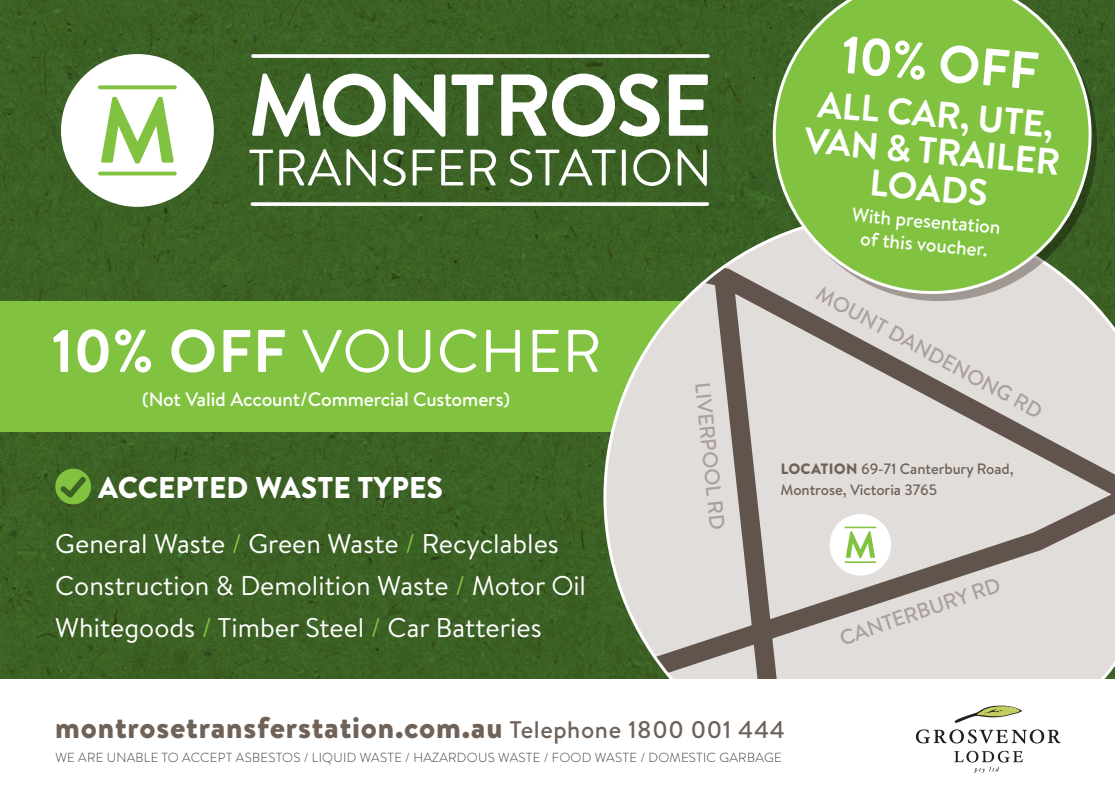
<style>
.page{position:relative;width:1115px;height:800px;background:#fff}
.page>*{position:absolute;margin:0;border:0;box-sizing:border-box;transform-origin:0 0}
.t1{font:60px "Brandon Text";letter-spacing:.02em;color:#fff}
.t2{font:700 52.5px "Brandon Text";color:#fff}
.t3{font:700 36.9px/36.9px "Brandon Text";color:#fff;text-align:center}
.t4{font:900 30px "Brandon Text";letter-spacing:.025em;color:#6f6259}
.t5{font:900 30px "Brandon Text";color:#fff}
.t6{font:27px/42px "Brandon Text";color:#fff}
.t7{font:500 21.15px "Brandon Text";color:#aba09a}
.t8{font:500 19.35px/23.2px "Brandon Text";letter-spacing:-.005em;color:#fff;text-align:center}
.t9{font:500 15px "Brandon Text";letter-spacing:-.005em;color:#6f6259}
.t10{font:300 13.2px "Brandon Text";letter-spacing:.02em;color:#3e3e3f}
.s1{font-weight:700}
.s2{font-weight:900}
.s3{color:#81c340}
.s4{font-weight:500;font-size:24px}
</style>
<div class="page">
<img style="left:0;top:0;width:1114px;height:678px">
<div style="left:0;top:301px;width:709px;height:130px;background:#81c340"></div>
<svg style="left:603px;top:213px;width:511px;height:466px;background:#c2c2b7"></svg>
<div style="left:829px;top:514px;width:61px;height:61px;background:#fff;border-radius:50%"></div>
<svg style="left:845px;top:531px;width:29px;height:27px"></svg>
<hr style="left:844px;top:526px;width:31px;height:2px;background:#81c340">
<hr style="left:844px;top:561px;width:31px;height:2px;background:#81c340">
<svg style="left:55px;top:468px;width:36px;height:36px"></svg>
<svg style="left:249px;top:54px;width:460px;height:152px;fill:#3d6426"></svg>
<div style="left:61px;top:54px;width:153px;height:153px;background:#fff;border-radius:50%"></div>
<svg style="left:101px;top:97px;width:73px;height:66px"></svg>
<svg style="left:98px;top:85px;width:79px;height:4px"></svg>
<hr style="left:98px;top:172px;width:79px;height:3px;background:#81c340;border-radius:2px">
<svg style="left:915px;top:729px;width:145px;height:14px"></svg>
<svg style="left:954px;top:750px;width:68px;height:22px"></svg>
<svg style="left:954px;top:705px;width:67px;height:18px"></svg>
<svg style="left:774px;top:0;width:329px;height:308px;background:#a7af9b"></svg>
<svg style="left:763px;top:0;width:336px;height:299px;background:#81b74d"></svg>
<h2 class="t2" style="left:844px;top:18px;width:199px;rotate:5deg">10% OFF</h2>
<h3 class="t3" style="left:809px;top:84px;width:258px;rotate:5deg">ALL CAR, UTE,<br>VAN &amp; TRAILER<br>LOADS</h3>
<p class="t8" style="left:852px;top:202px;width:151px;rotate:5deg">With presentation of this voucher.</p>
<p class="t7" style="left:823px;top:279px;width:255px;rotate:28deg">MOUNT DANDENONG RD</p>
<h1 class="t1" style="left:51px;top:310px;width:551px"><span class="s1">10% OFF</span> VOUCHER</h1>
<p class="t8" style="left:142px;top:387px;width:369px">(Not Valid Account/Commercial Customers)</p>
<p class="t7" style="left:716px;top:381px;width:149px;rotate:84deg">LIVERPOOL RD</p>
<p class="t9" style="left:780px;top:458px;width:234px"><span class="s2">LOCATION</span> 69-71 Canterbury Road,</p>
<p class="t5" style="left:98px;top:466px;width:346px">ACCEPTED WASTE TYPES</p>
<p class="t9" style="left:780px;top:479px;width:158px">Montrose, Victoria 3765</p>
<p class="t6" style="left:55px;top:522px;width:532px">General Waste <span class="s3">/</span> Green Waste <span class="s3">/</span> Recyclables<br>Construction &amp; Demolition Waste <span class="s3">/</span> Motor Oil<br>Whitegoods <span class="s3">/</span> Timber Steel <span class="s3">/</span> Car Batteries</p>
<p class="t7" style="left:835px;top:624px;width:170px;rotate:-19deg">CANTERBURY RD</p>
<p class="t4" style="left:55px;top:706px;width:731px">montrosetransferstation.com.au <span class="s4">Telephone 1800 001 444</span></p>
<p class="t10" style="left:55px;top:748px;width:727px">WE ARE UNABLE TO ACCEPT ASBESTOS / LIQUID WASTE / HAZARDOUS WASTE / FOOD WASTE / DOMESTIC GARBAGE</p>
</div>
